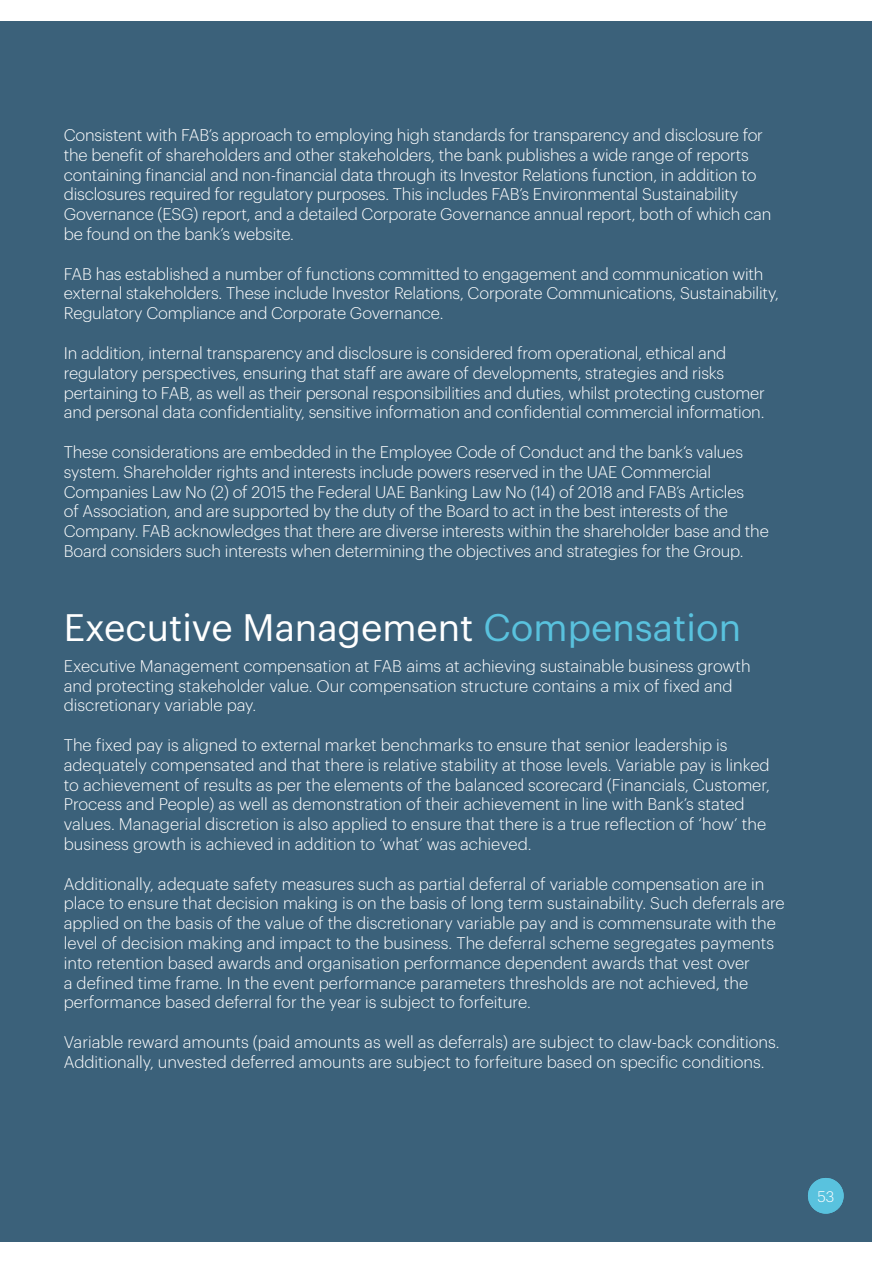
<style>
.page{position:relative;width:893px;height:1263px;background:#fff}
.page>*{position:absolute;margin:0;border:0;box-sizing:border-box;transform-origin:0 0}
.t1{font:37.5px "Graphik";color:#fff}
.t2{font:300 16.5px/19.8px "Graphik";letter-spacing:-.01em;color:#fff}
.t3{font:300 15px "Graphik";color:#fff}
.s1{color:#59c2de}
</style>
<div class="page">
<div style="left:0;top:21px;width:872px;height:1221px;background:#3b617a"></div>
<div style="left:808px;top:1178px;width:36px;height:36px;background:#59c2de;border-radius:50%"></div>
<p class="t2" style="left:64px;top:124px;width:709px">Consistent with FAB’s approach to employing high standards for transparency and disclosure for the benefit of shareholders and other stakeholders, the bank publishes a wide range of reports containing financial and non-financial data through its Investor Relations function, in addition to disclosures required for regulatory purposes. This includes FAB’s Environmental Sustainability Governance (ESG) report, and a detailed Corporate Governance annual report, both of which can be found on the bank’s website.</p>
<p class="t2" style="left:64px;top:263px;width:717px">FAB has established a number of functions committed to engagement and communication with external stakeholders. These include Investor Relations, Corporate Communications, Sustainability,<br>Regulatory Compliance and Corporate Governance.</p>
<p class="t2" style="left:64px;top:342px;width:703px">In addition, internal transparency and disclosure is considered from operational, ethical and regulatory perspectives, ensuring that staff are aware of developments, strategies and risks pertaining to FAB, as well as their personal responsibilities and duties, whilst protecting customer and personal data confidentiality, sensitive information and confidential commercial information.</p>
<p class="t2" style="left:64px;top:441px;width:707px">These considerations are embedded in the Employee Code of Conduct and the bank’s values system. Shareholder rights and interests include powers reserved in the UAE Commercial Companies Law No (2) of 2015 the Federal UAE Banking Law No (14) of 2018 and FAB’s Articles<br>of Association, and are supported by the duty of the Board to act in the best interests of the Company. FAB acknowledges that there are diverse interests within the shareholder base and the Board considers such interests when determining the objectives and strategies for the Group.</p>
<h1 class="t1" style="left:64px;top:599px;width:679px">Executive Management <span class="s1">Compensation</span></h1>
<p class="t2" style="left:64px;top:654px;width:688px">Executive Management compensation at FAB aims at achieving sustainable business growth and protecting stakeholder value. Our compensation structure contains a mix of fixed and discretionary variable pay.</p>
<p class="t2" style="left:64px;top:734px;width:708px">The fixed pay is aligned to external market benchmarks to ensure that senior leadership is adequately compensated and that there is relative stability at those levels. Variable pay is linked to achievement of results as per the elements of the balanced scorecard (Financials, Customer, Process and People) as well as demonstration of their achievement in line with Bank’s stated values. Managerial discretion is also applied to ensure that there is a true reflection of ‘how’ the business growth is achieved in addition to ‘what’ was achieved.</p>
<p class="t2" style="left:64px;top:872px;width:722px">Additionally, adequate safety measures such as partial deferral of variable compensation are in place to ensure that decision making is on the basis of long term sustainability. Such deferrals are applied on the basis of the value of the discretionary variable pay and is commensurate with the level of decision making and impact to the business. The deferral scheme segregates payments into retention based awards and organisation performance dependent awards that vest over<br>a defined time frame. In the event performance parameters thresholds are not achieved, the performance based deferral for the year is subject to forfeiture.</p>
<p class="t2" style="left:64px;top:1031px;width:717px">Variable reward amounts (paid amounts as well as deferrals) are subject to claw-back conditions.<br>Additionally, unvested deferred amounts are subject to forfeiture based on specific conditions.</p>
<p class="t3" style="left:817px;top:1185px;width:18px">53</p>
</div>
